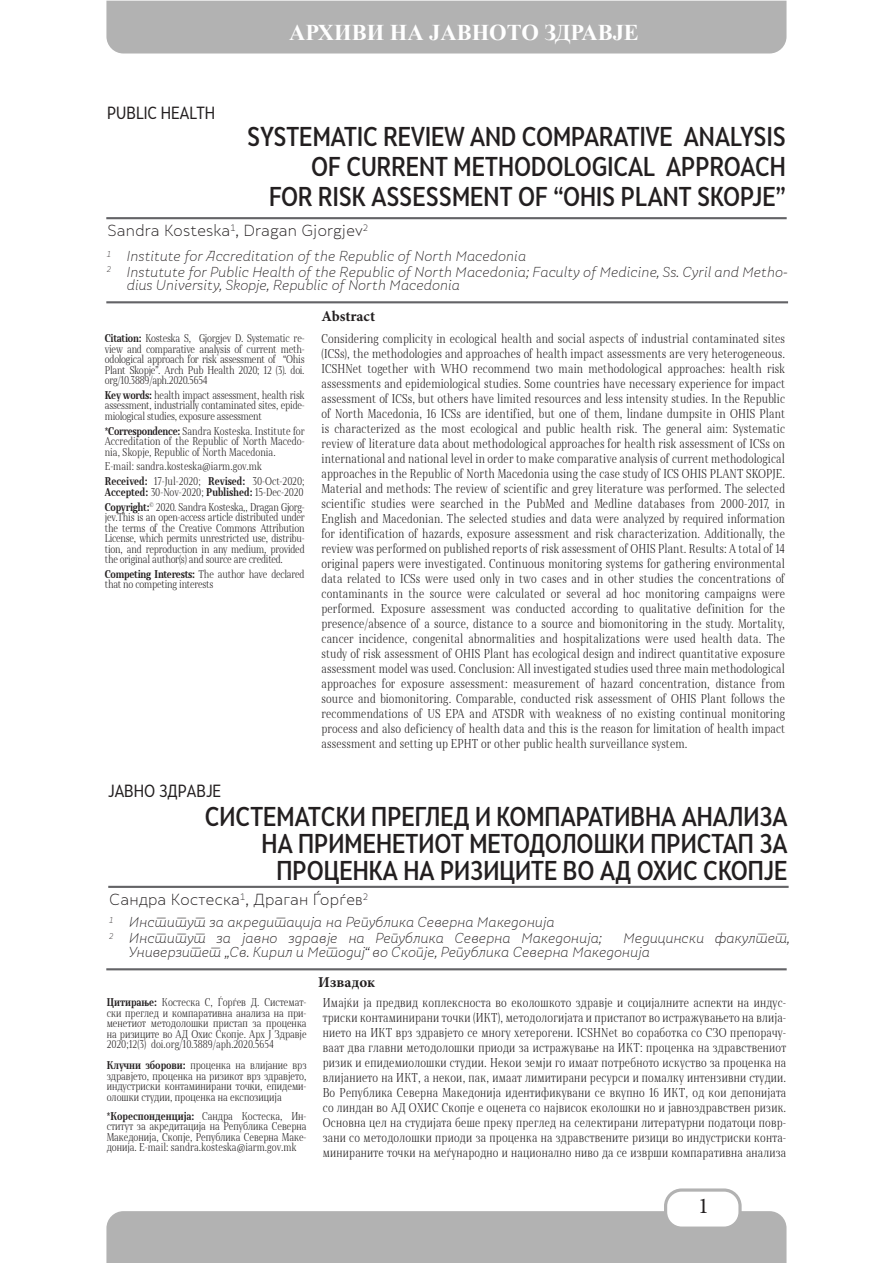
<style>
.page{position:relative;width:893px;height:1263px;background:#fff}
.page>*{position:absolute;margin:0;border:0;box-sizing:border-box;transform-origin:0 0}
.t1{font:500 25.5px/27px "Skola Sans Cn";color:#231f20;text-align:right}
.t2{font:700 22.5px "Times New Roman";color:#fff}
.t3{font:22.5px "Minion Pro";color:#231f20}
.t4{font:16.5px "Skola Sans Cn";color:#231f20}
.t5{font:300 15px "Skola Sans";color:#231f20}
.t6{font:700 15px "Minion Pro";color:#231f20}
.t7{font:300 13.5px/13.5px "Skola Sans It";color:#231f20}
.t8{font:300 12px/15px "Skola Serif Cn";letter-spacing:.02em;color:#231f20;text-align:justify}
.t9{font:300 10.5px/10.5px "Skola Serif Cn";letter-spacing:-.01em;color:#231f20;text-align:justify}
.s1{font-weight:700}
</style>
<div class="page">
<div style="left:106px;top:1211px;width:680px;height:52px;background:#b2b2b2"></div>
<div style="left:666px;top:1190px;width:74px;height:38px;background:#fff;border-radius:16px"></div>
<div style="left:664px;top:1188px;width:78px;height:42px;border:3px solid #b2b2b2;border-radius:16px"></div>
<div style="left:106px;top:1px;width:680px;height:53px;background:#b2b2b2"></div>
<hr style="left:106px;top:301px;width:682px;height:2px;background:#636366">
<hr style="left:106px;top:217px;width:681px;height:2px;background:#636366">
<hr style="left:108px;top:886px;width:681px;height:2px;background:#636366">
<hr style="left:106px;top:968px;width:681px;height:2px;background:#636366">
<p class="t4" style="left:107px;top:103px;width:110px">PUBLIC HEALTH</p>
<p class="t2" style="left:289px;top:17px;width:351px">АРХИВИ НА ЈАВНОТО ЗДРАВЈЕ</p>
<p class="t1" style="left:247px;top:123px;width:540px">SYSTEMATIC REVIEW AND COMPARATIVE ANALYSIS</p>
<p class="t1" style="left:311px;top:153px;width:476px">OF CURRENT METHODOLOGICAL APPROACH</p>
<p class="t1" style="left:269px;top:183px;width:518px">FOR RISK ASSESSMENT OF “OHIS PLANT SKOPJE”</p>
<p class="t5" style="left:107px;top:222px;width:262px">Sandra Kosteska<sup>1</sup>, Dragan Gjorgjev<sup>2</sup></p>
<p class="t7" style="left:107px;top:249px;width:420px"><sup>1</sup> Institute for Accreditation of the Republic of North Macedonia</p>
<p class="t7" style="left:126px;top:265px;width:662px;text-indent:-20px"><sup>2</sup> Instutute for Public Health of the Republic of North Macedonia; Faculty of Medicine, Ss. Cyril and Metho&shy;dius University, Skopje, Republic of North Macedonia</p>
<p class="t9" style="left:105px;top:333px;width:201px"><span class="s1">Citation:</span> Kosteska S, Gjorgjev D. Systematic re&shy;view and comparative analysis of current meth&shy;odological approach for risk assessment of “Ohis Plant Skopje”. Arch Pub Health 2020; 12 (3). doi. org/10.3889/aph.2020.5654</p>
<p class="t9" style="left:105px;top:390px;width:201px"><span class="s1">Key words:</span> health impact assessment, health risk assessment, industrially contaminated sites, epide&shy;miological studies, exposure assessment</p>
<p class="t9" style="left:105px;top:426px;width:201px"><span class="s1">*Correspondence:</span> Sandra Kosteska. Institute for Accreditation of the Republic of North Macedo&shy;nia, Skopje, Republic of North Macedonia.</p>
<p class="t9" style="left:105px;top:461px;width:159px">Е-mail: sandra.kosteska@iarm.gov.mk</p>
<p class="t9" style="left:105px;top:476px;width:201px"><span class="s1">Received:</span> 17-Jul-2020; <span class="s1">Revised:</span> 30-Oct-2020;<br><span class="s1">Accepted:</span> 30-Nov-2020; <span class="s1">Published:</span> 15-Dec-2020</p>
<p class="t9" style="left:105px;top:501px;width:201px"><span class="s1">Copyright:</span><sup>©</sup> 2020. Sandra Kosteska,, Dragan Gjorg&shy;jev.This is an open-access article distributed under the terms of the Creative Commons Attribution License, which permits unrestricted use, distribu&shy;tion, and reproduction in any medium, provided the original author(s) and source are credited.</p>
<p class="t9" style="left:105px;top:569px;width:201px"><span class="s1">Competing Interests:</span> The author have declared that no competing interests</p>
<p class="t4" style="left:108px;top:781px;width:115px">ЈАВНО ЗДРАВЈЕ</p>
<p class="t6" style="left:322px;top:306px;width:55px">Abstract</p>
<p class="t8" style="left:322px;top:331px;width:465px">Considering complicity in ecological health and social aspects of industrial contaminated sites (ICSs), the methodologies and approaches of health impact assessments are very heterogeneous.<br>ICSHNet together with WHO recommend two main methodological approaches: health risk assessments and epidemiological studies. Some countries have necessary experience for impact assessment of ICSs, but others have limited resources and less intensity studies. In the Republic of North Macedonia, 16 ICSs are identified, but one of them, lindane dumpsite in OHIS Plant is characterized as the most ecological and public health risk. The general aim: Systematic review of literature data about methodological approaches for health risk assessment of ICSs on international and national level in order to make comparative analysis of current methodological approaches in the Republic of North Macedonia using the case study of ICS OHIS PLANT SKOPJE.<br>Material and methods: The review of scientific and grey literature was performed. The selected scientific studies were searched in the PubMed and Medline databases from 2000-2017, in English and Macedonian. The selected studies and data were analyzed by required information for identification of hazards, exposure assessment and risk characterization. Additionally, the review was performed on published reports of risk assessment of OHIS Plant. Results: A total of 14 original papers were investigated. Continuous monitoring systems for gathering environmental data related to ICSs were used only in two cases and in other studies the concentrations of contaminants in the source were calculated or several ad hoc monitoring campaigns were performed. Exposure assessment was conducted according to qualitative definition for the presence/absence of a source, distance to a source and biomonitoring in the study. Mortality, cancer incidence, congenital abnormalities and hospitalizations were used health data. The study of risk assessment of OHIS Plant has ecological design and indirect quantitative exposure assessment model was used. Conclusion: All investigated studies used three main methodological approaches for exposure assessment: measurement of hazard concentration, distance from source and biomonitoring. Comparable, conducted risk assessment of OHIS Plant follows the recommendations of US EPA and ATSDR with weakness of no existing continual monitoring process and also deficiency of health data and this is the reason for limitation of health impact assessment and setting up EPHT or other public health surveillance system.</p>
<p class="t1" style="left:205px;top:803px;width:584px">СИСТЕМАТСКИ ПРЕГЛЕД И КОМПАРАТИВНА АНАЛИЗА<br>НА ПРИМЕНЕТИОТ МЕТОДОЛОШКИ ПРИСТАП ЗА<br>ПРОЦЕНКА НА РИЗИЦИТЕ ВО АД ОХИС СКОПЈЕ</p>
<p class="t5" style="left:109px;top:891px;width:260px">Сандра Костеска<sup>1</sup>, Драган Ѓорѓев<sup>2</sup></p>
<p class="t7" style="left:109px;top:916px;width:447px"><sup>1</sup> Институт за акредитација на Република Северна Македонија</p>
<p class="t7" style="left:109px;top:931px;width:494px"><sup>2</sup> Институт за јавно здравје на Република Северна Македонија;</p>
<p class="t7" style="left:129px;top:931px;width:662px;text-indent:494px">Медицински факултет,<br>Универзитет „Св. Кирил и Методиј“ во Скопје, Република Северна Македонија</p>
<p class="t9" style="left:107px;top:997px;width:201px"><span class="s1">Цитирање:</span> Костеска С, Ѓорѓев Д. Системат&shy;ски преглед и компаративна анализа на при&shy;менетиот методолошки пристап за проценка на ризиците во АД Охис Скопје. Арх Ј Здравје 2020;12(3) doi.org/10.3889/aph.2020.5654</p>
<p class="t9" style="left:107px;top:1060px;width:201px"><span class="s1">Клучни зборови:</span> проценка на влијание врз здравјето, проценка на ризикот врз здравјето, индустриски контаминирани точки, епидеми&shy;олошки студии, проценка на експозиција</p>
<p class="t9" style="left:107px;top:1110px;width:201px"><span class="s1">*Кореспонденција:</span> Сандра Костеска, Ин&shy;ститут за акредитација на Република Северна Македонија, Скопје, Република Северна Маке&shy;донија. E-mail: sandra.kosteska@iarm.gov.mk</p>
<p class="t6" style="left:318px;top:971px;width:58px">Извадок</p>
<p class="t8" style="left:323px;top:995px;width:465px">Имајќи ја предвид коплексноста во еколошкото здравје и социјалните аспекти на индус&shy;триски контаминирани точки (ИКТ), методологијата и пристапот во истражувањето на влија&shy;нието на ИКТ врз здравјето се многу хетерогени. ICSHNet во соработка со СЗО препорачу&shy;ваат два главни методолошки приоди за истражување на ИКТ: проценка на здравствениот ризик и епидемиолошки студии. Некои земји го имаат потребното искуство за проценка на влијанието на ИКТ, а некои, пак, имаат лимитирани ресурси и помалку интензивни студии.<br>Во Република Северна Македонија идентификувани се вкупно 16 ИКТ, од кои депонијата со линдан во АД ОХИС Скопје е оценета со највисок еколошки но и јавноздравствен ризик.<br>Основна цел на студијата беше преку преглед на селектирани литературни податоци повр&shy;зани со методолошки приоди за проценка на здравствените ризици во индустриски конта&shy;минираните точки на меѓународно и национално ниво да се изврши компаративна анализа</p>
<h2 class="t3" style="left:698px;top:1191px;width:12px">1</h2>
</div>
